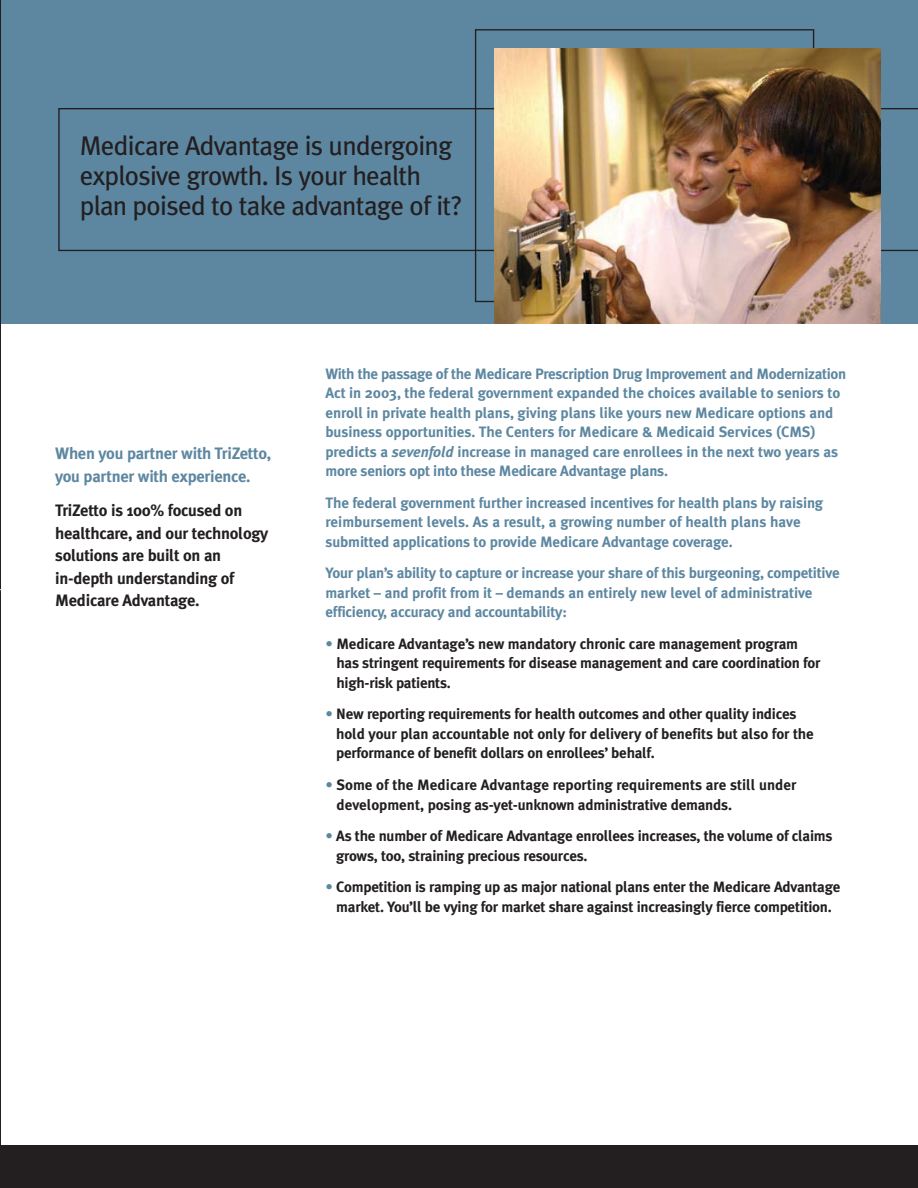
<style>
.page{position:relative;width:918px;height:1188px;background:#fff}
.page>*{position:absolute;margin:0;border:0;box-sizing:border-box;transform-origin:0 0}
.t1{font:27px/30px "Meta Plus";letter-spacing:-.025em;color:#231f20}
.t2{font:700 16.5px/22.5px "Meta Plus";letter-spacing:-.015em;color:#231f20}
.t3{font:700 16.5px/22.5px "Meta Plus";letter-spacing:-.015em;color:#5d87a1}
.t4{font:700 15px/19.5px "Meta Plus";letter-spacing:-.01em;color:#5d87a1}
.t5{font:700 15px/19.5px "Meta Plus";letter-spacing:-.015em;color:#231f20}
.s1{font-style:italic}
.s2{color:#5d87a1}
</style>
<div class="page">
<div style="left:0;top:1146px;width:918px;height:42px;background:#231f20"></div>
<div style="left:0;top:0;width:918px;height:324px;background:#5d87a1"></div>
<svg style="left:58px;top:108px;width:860px;height:143px"></svg>
<img style="left:494px;top:48px;width:387px;height:276px">
<h1 class="t1" style="left:80px;top:133px;width:384px">Medicare Advantage is undergoing explosive growth. Is your health plan poised to take advantage of it?</h1>
<p class="t3" style="left:55px;top:444px;width:218px">When you partner with TriZetto, you partner with experience.</p>
<p class="t2" style="left:55px;top:501px;width:215px">TriZetto is 100% focused on healthcare, and our technology solutions are built on an in-depth understanding of<br>Medicare Advantage.</p>
<p class="t4" style="left:326px;top:365px;width:522px">With the passage of the Medicare Prescription Drug Improvement and Modernization Act in 2003, the federal government expanded the choices available to seniors to enroll in private health plans, giving plans like yours new Medicare options and business opportunities. The Centers for Medicare &amp; Medicaid Services (CMS) predicts a <span class="s1">sevenfold</span> increase in managed care enrollees in the next two years as more seniors opt into these Medicare Advantage plans.</p>
<p class="t4" style="left:326px;top:494px;width:499px">The federal government further increased incentives for health plans by raising reimbursement levels. As a result, a growing number of health plans have submitted applications to provide Medicare Advantage coverage.</p>
<p class="t4" style="left:326px;top:565px;width:516px">Your plan’s ability to capture or increase your share of this burgeoning, competitive market – and profit from it – demands an entirely new level of administrative efficiency, accuracy and accountability:</p>
<p class="t5" style="left:336px;top:636px;width:486px;text-indent:-11px"><span class="s2">•</span> Medicare Advantage’s new mandatory chronic care management program has stringent requirements for disease management and care coordination for high-risk patients.</p>
<p class="t5" style="left:336px;top:706px;width:479px;text-indent:-11px"><span class="s2">•</span> New reporting requirements for health outcomes and other quality indices hold your plan accountable not only for delivery of benefits but also for the performance of benefit dollars on enrollees’ behalf.</p>
<p class="t5" style="left:336px;top:777px;width:461px;text-indent:-11px"><span class="s2">•</span> Some of the Medicare Advantage reporting requirements are still under development, posing as-yet-unknown administrative demands.</p>
<p class="t5" style="left:336px;top:828px;width:498px;text-indent:-11px"><span class="s2">•</span> As the number of Medicare Advantage enrollees increases, the volume of claims grows, too, straining precious resources.</p>
<p class="t5" style="left:326px;top:879px;width:516px;text-align:center"><span class="s2">•</span> Competition is ramping up as major national plans enter the Medicare Advantage market. You’ll be vying for market share against increasingly fierce competition.</p>
</div>
